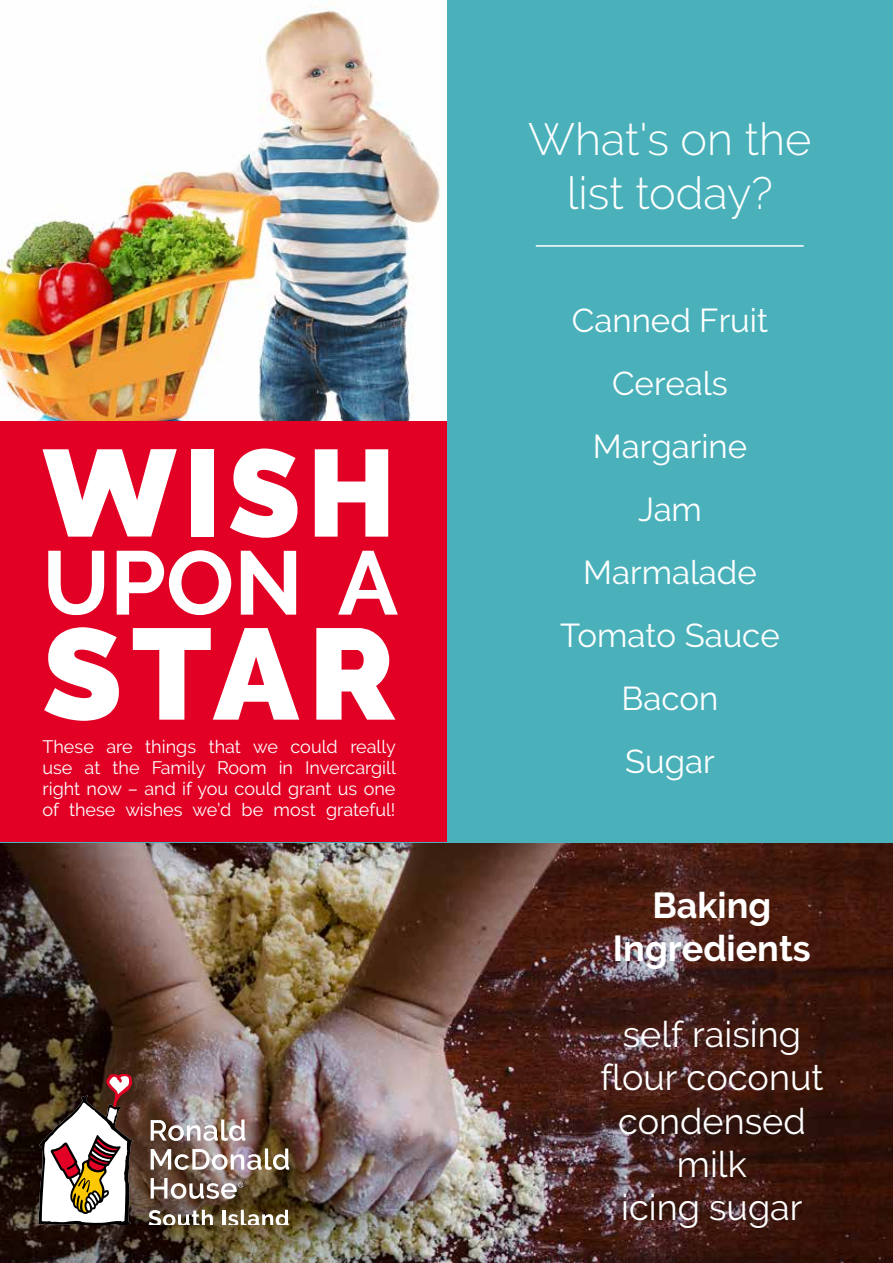
<style>
.page{position:relative;width:893px;height:1263px;background:#fff}
.page>*{position:absolute;margin:0;border:0;box-sizing:border-box;transform-origin:0 0}
.t1{font:900 129px "Raleway";color:#fff}
.t2{font:900 123px "Raleway";color:#fff;scale:.95 1}
.t3{font:700 90px "Raleway";color:#fff}
.t4{font:300 45px/54px "Raleway";color:#fff;text-align:center}
.t5{font:36px/43.2px "Raleway";color:#fff;text-align:center}
.t6{font:700 36px/43.2px "Raleway";color:#fff;text-align:center}
.t7{font:33px/63px "Raleway";color:#fff;text-align:center}
.t8{font:18px/21px "Raleway";color:#fff;text-align:justify}
</style>
<div class="page">
<img style="left:0;top:844px;width:893px;height:419px">
<div style="left:446px;top:0;width:447px;height:842px;background:#4ab1bb"></div>
<div style="left:0;top:421px;width:446px;height:421px;background:#e20025"></div>
<svg style="left:151px;top:1119px;width:94px;height:22px"></svg>
<img style="left:151px;top:1148px;width:138px;height:22px">
<svg style="left:148px;top:1210px;width:65px;height:15px"></svg>
<hr style="left:222px;top:1210px;width:4px;height:15px;background:#fff">
<svg style="left:228px;top:1210px;width:61px;height:15px"></svg>
<svg style="left:151px;top:1178px;width:92px;height:21px"></svg>
<svg style="left:38px;top:1075px;width:102px;height:150px"></svg>
<hr style="left:536px;top:245px;width:268px;height:2px;background:#fff">
<img style="left:0;top:2px;width:440px;height:419px">
<h2 class="t2" style="left:43px;top:422px;width:373px">WISH</h2>
<h3 class="t3" style="left:43px;top:531px;width:357px">UPON A</h3>
<h1 class="t1" style="left:43px;top:599px;width:355px">STAR</h1>
<p class="t8" style="left:43px;top:736px;width:355px">These are things that we could really use at the Family Room in Invercargill right now – and if you could grant us one of these wishes we’d be most grateful!</p>
<h3 class="t4" style="left:528px;top:112px;width:284px">What's on the list today?</h3>
<h3 class="t7" style="left:560px;top:289px;width:221px">Canned Fruit<br>Cereals<br>Margarine<br>Jam<br>Marmalade<br>Tomato Sauce<br>Bacon<br>Sugar</h3>
<h3 class="t6" style="left:613px;top:883px;width:199px">Baking<br>Ingredients</h3>
<h3 class="t5" style="left:600px;top:1013px;width:225px">self raising flour coconut condensed milk<br>icing sugar</h3>
</div>
